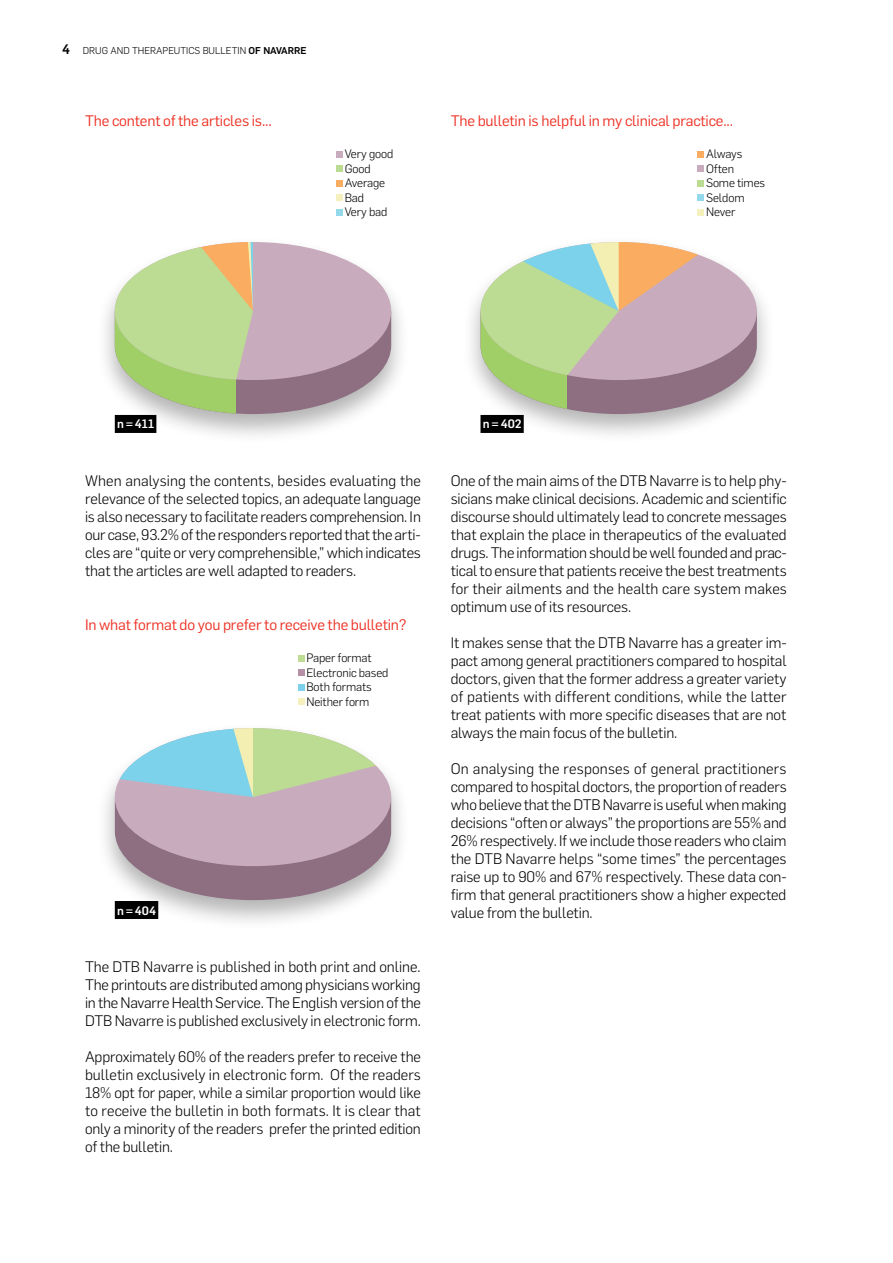
<style>
.page{position:relative;width:893px;height:1263px;background:#fff}
.page>*{position:absolute;margin:0;border:0;box-sizing:border-box;transform-origin:0 0}
.t1{font:300 15px/18px "Flama";letter-spacing:-.01em;color:#000;text-align:justify}
.t2{font:15px "Flama";letter-spacing:-.01em;color:#ee3124}
.t3{font:300 12px/14.4px "Flama";letter-spacing:-.01em;color:#000}
.t4{font:500 12px "Flama";letter-spacing:-.01em;color:#fff}
.t5{font:300 9.75px "Flama";color:#000}
.s1{font-weight:500;font-size:13.5px}
.s2{font-weight:500}
</style>
<div class="page">
<div style="left:697px;top:151px;width:7px;height:7px;background:#faad60"></div>
<div style="left:697px;top:166px;width:7px;height:6px;background:#c8acbd"></div>
<div style="left:697px;top:180px;width:7px;height:7px;background:#bcdb93"></div>
<div style="left:697px;top:194px;width:7px;height:7px;background:#94d8ec"></div>
<div style="left:697px;top:209px;width:7px;height:6px;background:#f4f1bf"></div>
<div style="left:462px;top:234px;width:313px;height:209px;background:#000;opacity:.3"></div>
<svg style="left:481px;top:242px;width:276px;height:172px;background:#c1bdac"></svg>
<div style="left:336px;top:151px;width:7px;height:7px;background:#c8acbd"></div>
<div style="left:336px;top:166px;width:7px;height:6px;background:#bcdb93"></div>
<div style="left:336px;top:180px;width:7px;height:7px;background:#faad60"></div>
<div style="left:336px;top:194px;width:7px;height:7px;background:#f4f1bf"></div>
<div style="left:336px;top:209px;width:7px;height:6px;background:#94d8ec"></div>
<div style="left:96px;top:236px;width:314px;height:209px;background:#000;opacity:.3"></div>
<svg style="left:115px;top:242px;width:276px;height:172px;background:#c2bfa8"></svg>
<div style="left:298px;top:655px;width:6px;height:7px;background:#bcdb93"></div>
<svg style="left:298px;top:670px;width:6px;height:6px"></svg>
<div style="left:298px;top:684px;width:6px;height:7px;background:#7bd2ea"></div>
<div style="left:298px;top:698px;width:6px;height:7px;background:#f4f1bf"></div>
<div style="left:96px;top:722px;width:314px;height:209px;background:#000;opacity:.3"></div>
<svg style="left:115px;top:728px;width:276px;height:172px;background:#b8b5b9"></svg>
<p class="t5" style="left:62px;top:44px;width:246px"><span class="s1">4</span> DRUG AND THERAPEUTICS BULLETIN <span class="s2">OF NAVARRE</span></p>
<p class="t2" style="left:85px;top:110px;width:188px">The content of the articles is...</p>
<p class="t3" style="left:345px;top:146px;width:50px">Very good<br>Good<br>Average<br>Bad<br>Very bad</p>
<p class="t2" style="left:451px;top:110px;width:284px">The bulletin is helpful in my clinical practice...</p>
<p class="t3" style="left:706px;top:146px;width:61px">Always<br>Often<br>Some times<br>Seldom<br>N ever</p>
<p class="t4" style="left:117px;top:415px;width:39px">n = 411</p>
<p class="t1" style="left:85px;top:471px;width:337px">When analysing the contents, besides evaluating the relevance of the selected topics, an adequate language is also necessary to facilitate readers comprehension. I n our case, 93.2% of the responders reported that the arti&shy;cles are “quite or very comprehensible,” which indicates that the articles are well adapted to readers.</p>
<p class="t2" style="left:85px;top:614px;width:323px">I n what format do you prefer to receive the bulletin?</p>
<p class="t3" style="left:306px;top:650px;width:84px">Paper format<br>Electronic based<br>Both formats<br>Neither form</p>
<p class="t4" style="left:117px;top:901px;width:41px">n = 404</p>
<p class="t1" style="left:85px;top:957px;width:338px">The DTB Navarre is published in both print and online.<br>The printouts are distributed among physicians working in the Navarre Health Service. The English version of the DTB Navarre is published exclusively in electronic form.</p>
<p class="t1" style="left:85px;top:1047px;width:337px">Approximately 60% of the readers prefer to receive the bulletin exclusively in electronic form. Of the readers 18% opt for paper, while a similar proportion would like to receive the bulletin in both formats. It is clear that only a minority of the readers prefer the printed edition of the bulletin.</p>
<p class="t4" style="left:483px;top:415px;width:40px">n = 402</p>
<p class="t1" style="left:451px;top:471px;width:338px">One of the main aims of the DTB Navarre is to help phy&shy;sicians make clinical decisions. Academic and scientific discourse should ultimately lead to concrete messages that explain the place in therapeutics of the evaluated drugs. The information should be well founded and prac&shy;tical to ensure that patients receive the best treatments for their ailments and the health care system makes optimum use of its resources.</p>
<p class="t1" style="left:451px;top:633px;width:337px">It makes sense that the DTB Navarre has a greater im&shy;pact among general practitioners compared to hospital doctors, given that the former address a greater variety of patients with different conditions, while the latter treat patients with more specific diseases that are not always the main focus of the bulletin.</p>
<p class="t1" style="left:451px;top:759px;width:337px">On analysing the responses of general practitioners compared to hospital doctors, the proportion of readers who believe that the DTB Navarre is useful when making decisions “often or always” the proportions are 55% and 26% respectively. If we include those readers who claim the DTB Navarre helps “some times” the percentages raise up to 90% and 67% respectively. These data con&shy;firm that general practitioners show a higher expected value from the bulletin.</p>
</div>
